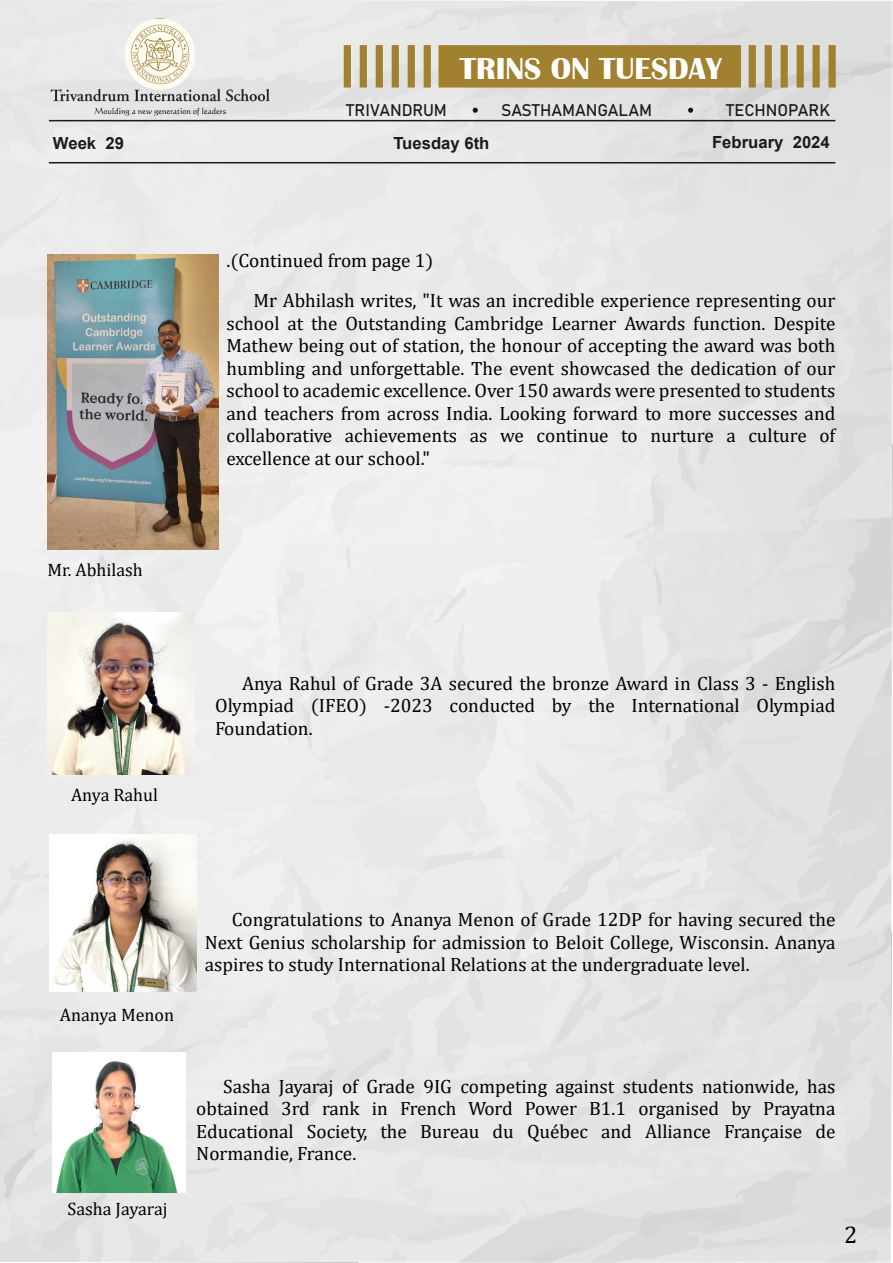
<style>
.page{position:relative;width:893px;height:1263px;background:#fff}
.page>*{position:absolute;margin:0;border:0;box-sizing:border-box;transform-origin:0 0}
.t1{font:700 31.35px "Britannic";color:#fff}
.t2{font:24px "Cambria Math";color:#000}
.t3{font:19.2px/22.5px "Cambria Math";color:#000;text-align:justify}
.t4{font:18px "Cambria Math";color:#000}
.t5{font:16.65px "Bahnschrift";color:#1b1b1b}
.t6{font:700 16.65px "Arial";color:#1b1b1b}
</style>
<div class="page">
<img style="left:0;top:0;width:893px;height:1263px">
<svg style="left:344px;top:45px;width:492px;height:43px;background:#ae9656"></svg>
<hr style="left:49px;top:120px;width:786px;height:1px;background:#1b1b1b">
<hr style="left:49px;top:162px;width:786px;height:1px;background:#1b1b1b">
<svg style="left:473px;top:108px;width:5px;height:5px"></svg>
<svg style="left:688px;top:108px;width:5px;height:5px"></svg>
<img style="left:50px;top:18px;width:220px;height:98px">
<img style="left:48px;top:255px;width:170px;height:294px">
<img style="left:49px;top:834px;width:147px;height:158px">
<img style="left:53px;top:1052px;width:133px;height:140px">
<img style="left:48px;top:612px;width:146px;height:162px">
<h1 class="t1" style="left:460px;top:58px;width:263px">TRINS ON TUESDAY</h1>
<p class="t5" style="left:346px;top:103px;width:102px">TRIVANDRUM</p>
<p class="t5" style="left:501px;top:103px;width:152px">SASTHAMANGALAM</p>
<p class="t5" style="left:726px;top:103px;width:106px">TECHNOPARK</p>
<p class="t6" style="left:53px;top:137px;width:73px">Week 29</p>
<p class="t6" style="left:393px;top:137px;width:98px">Tuesday 6th</p>
<p class="t6" style="left:712px;top:136px;width:119px">February 2024</p>
<p class="t4" style="left:48px;top:562px;width:97px">Mr. Abhilash</p>
<p class="t4" style="left:71px;top:786px;width:88px">Anya Rahul</p>
<p class="t3" style="left:254px;top:241px;width:583px;line-height:40.5px;text-indent:-27px">.(Continued from page 1)<br>Mr Abhilash writes, "It was an incredible experience representing our</p>
<p class="t3" style="left:227px;top:313px;width:610px">school at the Outstanding Cambridge Learner Awards function. Despite Mathew being out of station, the honour of accepting the award was both humbling and unforgettable. The event showcased the dedication of our school to academic excellence. Over 150 awards were presented to students and teachers from across India. Looking forward to more successes and collaborative achievements as we continue to nurture a culture of excellence at our school."</p>
<p class="t3" style="left:215px;top:673px;width:622px;text-indent:27px">Anya Rahul of Grade 3A secured the bronze Award in Class 3 - English Olympiad (IFEO) -2023 conducted by the International Olympiad Foundation.</p>
<p class="t4" style="left:60px;top:1007px;width:116px">Ananya Menon</p>
<p class="t4" style="left:67px;top:1201px;width:102px">Sasha Jayaraj</p>
<p class="t3" style="left:205px;top:910px;width:632px;text-indent:27px">Congratulations to Ananya Menon of Grade 12DP for having secured the Next Genius scholarship for admission to Beloit College, Wisconsin. Ananya aspires to study International Relations at the undergraduate level.</p>
<p class="t3" style="left:196px;top:1076px;width:641px;text-indent:27px">Sasha Jayaraj of Grade 9IG competing against students nationwide, has obtained 3rd rank in French Word Power B1.1 organised by Prayatna Educational Society, the Bureau du Québec and Alliance Française de Normandie, France.</p>
<p class="t2" style="left:844px;top:1224px;width:15px">2</p>
</div>
